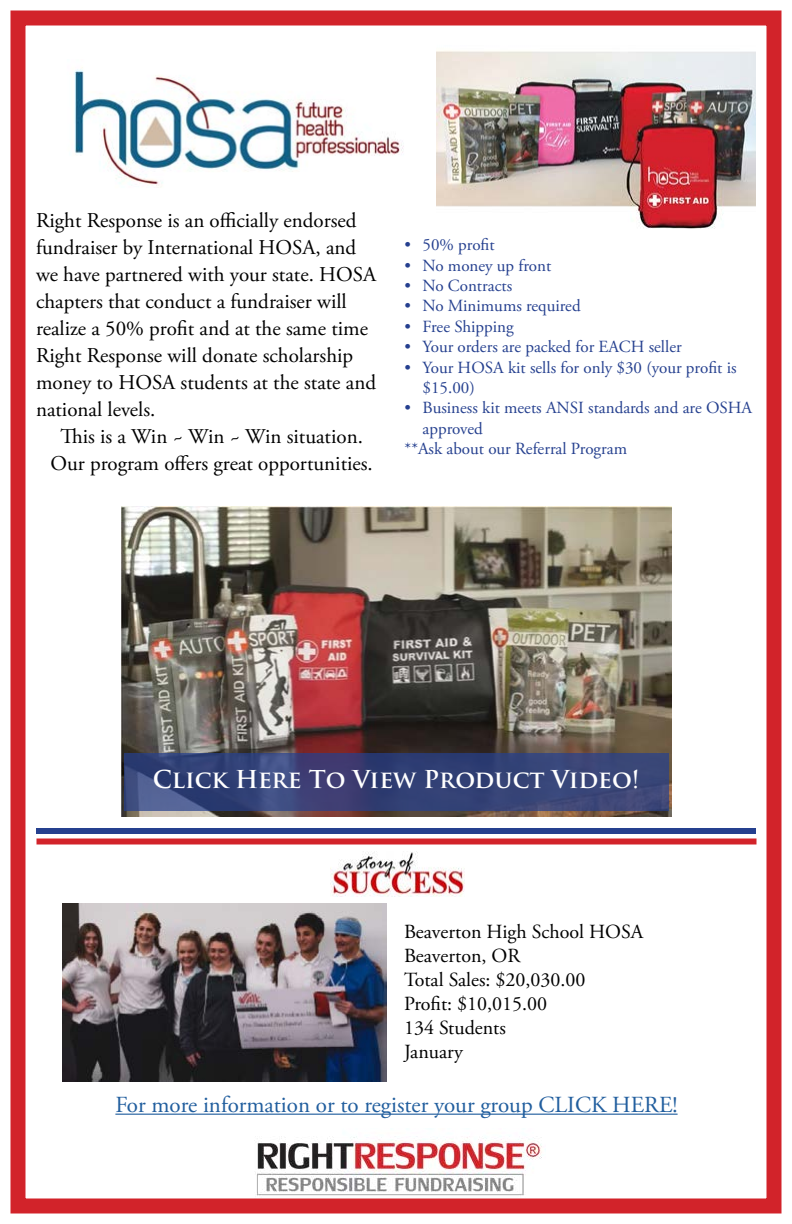
<style>
.page{position:relative;width:792px;height:1224px;background:#fff}
.page>*{position:absolute;margin:0;border:0;box-sizing:border-box;transform-origin:0 0}
.t1{font:700 24px "Trajan Pro";color:#fff}
.t2{font:23px "Adobe Garamond Pro";color:#215e9e}
.t3{font:21px/27px "Adobe Garamond Pro";color:#000}
.t4{font:20px/24px "Adobe Garamond Pro";color:#000}
.t5{font:17px/20.4px "Adobe Garamond Pro";color:#25408f}
</style>
<div class="page">
<img style="left:255px;top:1136px;width:291px;height:60px">
<div style="left:10px;top:10px;width:772px;height:1204px;border:15px solid #d2232a"></div>
<hr style="left:115px;top:1114px;width:563px;height:1px;background:#215e9e">
<img style="left:330px;top:852px;width:135px;height:44px">
<img style="left:436px;top:50px;width:320px;height:179px">
<img style="left:74px;top:67px;width:330px;height:119px">
<img style="left:121px;top:507px;width:550px;height:310px">
<svg style="left:125px;top:753px;width:544px;height:58px;background:#374377"></svg>
<div style="left:36px;top:828px;width:720px;height:6px;background:#25408f"></div>
<div style="left:36px;top:838px;width:720px;height:6px;background:#d2232a"></div>
<img style="left:62px;top:904px;width:325px;height:178px">
<p class="t3" style="left:36px;top:207px;width:342px">Right Response is an officially endorsed fundraiser by International HOSA, and we have partnered with your state. HOSA chapters that conduct a fundraiser will realize a 50% profit and at the same time Right Response will donate scholarship money to HOSA students at the state and national levels.</p>
<p class="t3" style="left:51px;top:423px;width:324px;text-align:center">This is a Win ~ Win ~ Win situation.<br>Our program offers great opportunities.</p>
<p class="t5" style="left:405px;top:235px;width:92px">• 50% profit</p>
<p class="t5" style="left:405px;top:256px;width:148px">• No money up front</p>
<p class="t5" style="left:405px;top:276px;width:109px">• No Contracts</p>
<p class="t5" style="left:405px;top:296px;width:178px">• No Minimums required</p>
<p class="t5" style="left:405px;top:317px;width:111px">• Free Shipping</p>
<p class="t5" style="left:405px;top:337px;width:279px">• Your orders are packed for EACH seller</p>
<p class="t5" style="left:423px;top:358px;width:315px;text-indent:-18px">• Your HOSA kit sells for only $30 (your profit is $15.00)</p>
<p class="t5" style="left:405px;top:398px;width:349px">• Business kit meets ANSI standards and are OSHA</p>
<p class="t5" style="left:423px;top:419px;width:62px">approved</p>
<p class="t5" style="left:405px;top:439px;width:224px">**Ask about our Referral Program</p>
<p class="t1" style="left:153px;top:764px;width:488px">Click Here To View Product Video!</p>
<p class="t4" style="left:404px;top:921px;width:241px">Beaverton High School HOSA<br>Beaverton, OR<br>Total Sales: $20,030.00<br>Profit: $10,015.00<br>134 Students<br>January</p>
<p class="t2" style="left:115px;top:1091px;width:564px">For more information or to register your group CLICK HERE!</p>
</div>
